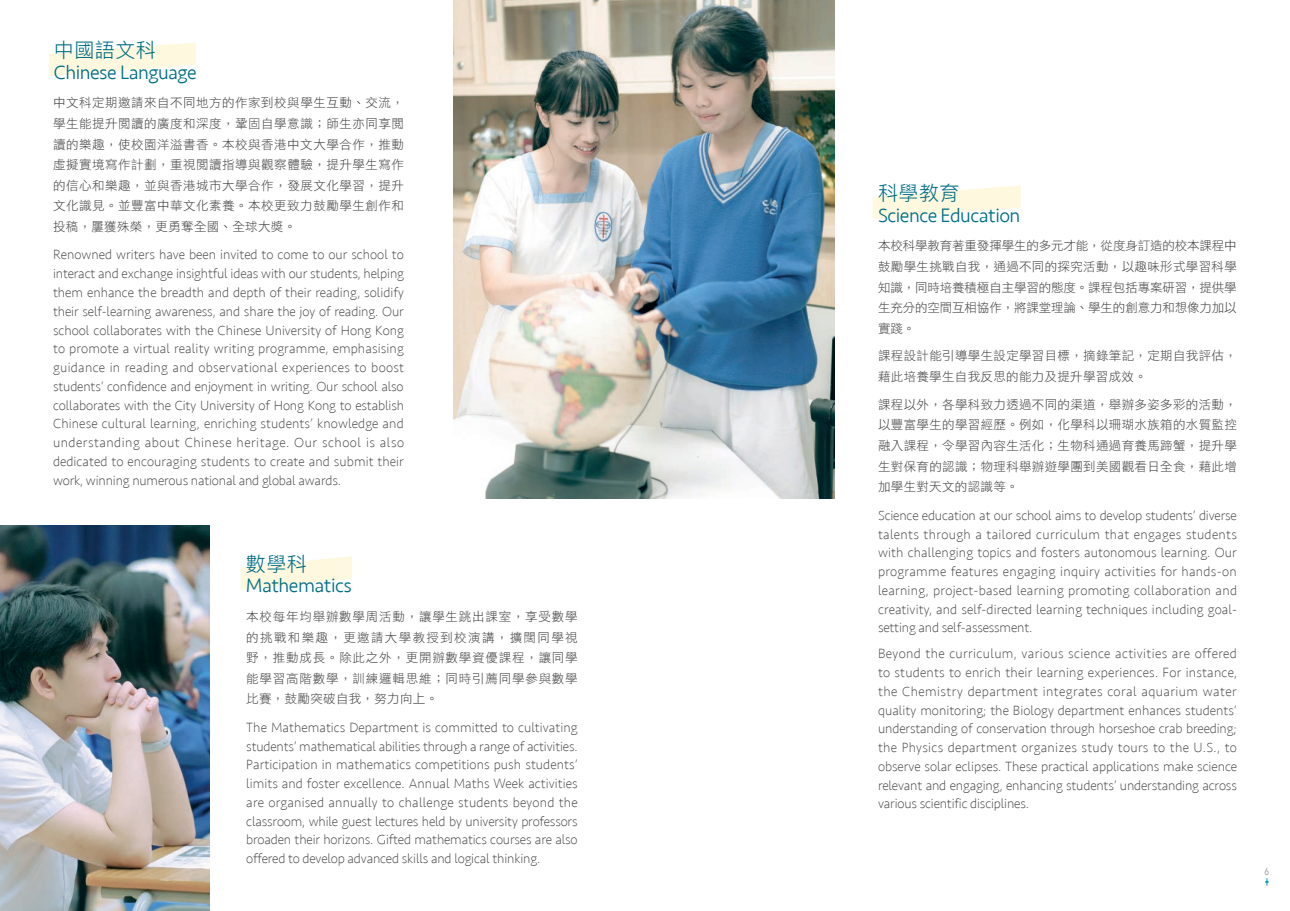
<style>
.page{position:relative;width:1290px;height:911px;background:#fff}
.page>*{position:absolute;margin:0;border:0;box-sizing:border-box;transform-origin:0 0}
.t1{font:300 20px "Seravek";letter-spacing:-.025em;color:#006e84}
.t2{font:300 20px "Ping Fang TC";letter-spacing:.025em;color:#006e84}
.eng_text{font:200 13.75px/18.8px "Seravek";letter-spacing:-.01em;color:#3e3e3f;text-align:justify}
.chi_text{font:12.5px/20.6px "DF Li Hei HK W3";letter-spacing:.025em;color:#3e3e3f;text-align:justify}
.t3{font:10px "Avenir Next Condensed";color:#939598}
</style>
<div class="page">
<svg style="left:1265px;top:878px;width:4px;height:7px"></svg>
<img style="left:0;top:526px;width:209px;height:385px">
<img style="left:454px;top:0;width:380px;height:498px">
<svg style="left:49px;top:43px;width:147px;height:33px"></svg>
<svg style="left:241px;top:556px;width:111px;height:33px"></svg>
<svg style="left:873px;top:185px;width:147px;height:34px"></svg>
<p class="t2" style="left:54px;top:38px;width:104px">中國語文科</p>
<p class="t1" style="left:54px;top:60px;width:144px">Chinese Language</p>
<p class="chi_text" style="left:53px;top:92px;width:352px">中文科定期邀請來自不同地方的作家到校與學生互動、交流，學生能提升閱讀的廣度和深度，鞏固自學意識；師生亦同享閱讀的樂趣，使校園洋溢書香。本校與香港中文大學合作，推動虛擬實境寫作計劃，重視閱讀指導與觀察體驗，提升學生寫作的信心和樂趣，並與香港城市大學合作，發展文化學習，提升文化識見。並豐富中華文化素養。本校更致力鼓勵學生創作和投稿，屢獲殊榮，更勇奪全國、全球大獎。</p>
<p class="eng_text" style="left:53px;top:246px;width:353px">Renowned writers have been invited to come to our school to interact and exchange insightful ideas with our students, helping them enhance the breadth and depth of their reading, solidify their self-learning awareness, and share the joy of reading. Our school collaborates with the Chinese University of Hong Kong to promote a virtual reality writing programme, emphasising guidance in reading and observational experiences to boost students’ confidence and enjoyment in writing. Our school also collaborates with the City University of Hong Kong to establish Chinese cultural learning, enriching students’ knowledge and understanding about Chinese heritage. Our school is also dedicated to encouraging students to create and submit their work, winning numerous national and global awards.</p>
<p class="chi_text" style="left:878px;top:235px;width:360px">本校科學教育著重發揮學生的多元才能，從度身訂造的校本課程中鼓勵學生挑戰自我，通過不同的探究活動，以趣味形式學習科學知識，同時培養積極自主學習的態度。課程包括專案研習，提供學生充分的空間互相協作，將課堂理論、學生的創意力和想像力加以實踐。</p>
<p class="t2" style="left:878px;top:181px;width:83px">科學教育</p>
<p class="t1" style="left:878px;top:203px;width:144px">Science Education</p>
<p class="chi_text" style="left:878px;top:345px;width:360px">課程設計能引導學生設定學習目標，摘錄筆記，定期自我評估，藉此培養學生自我反思的能力及提升學習成效。</p>
<p class="chi_text" style="left:878px;top:394px;width:360px">課程以外，各學科致力透過不同的渠道，舉辦多姿多彩的活動，以豐富學生的學習經歷。例如，化學科以珊瑚水族箱的水質監控融入課程，令學習內容生活化；生物科通過育養馬蹄蟹，提升學生對保育的認識；物理科舉辦遊學團到美國觀看日全食，藉此增加學生對天文的認識等。</p>
<p class="eng_text" style="left:878px;top:506px;width:360px">Science education at our school aims to develop students’ diverse talents through a tailored curriculum that engages students with challenging topics and fosters autonomous learning. Our programme features engaging inquiry activities for hands-on learning, project-based learning promoting collaboration and creativity, and self-directed learning techniques including goal&shy;setting and self-assessment.</p>
<p class="eng_text" style="left:878px;top:644px;width:360px">Beyond the curriculum, various science activities are offered to students to enrich their learning experiences. For instance, the Chemistry department integrates coral aquarium water quality monitoring; the Biology department enhances students’ understanding of conservation through horseshoe crab breeding; the Physics department organizes study tours to the U.S., to observe solar eclipses. These practical applications make science relevant and engaging, enhancing students’ understanding across various scientific disciplines.</p>
<p class="t2" style="left:246px;top:551px;width:63px">數學科</p>
<p class="t1" style="left:246px;top:574px;width:108px">Mathematics</p>
<p class="chi_text" style="left:246px;top:606px;width:333px">本校每年均舉辦數學周活動，讓學生跳出課室，享受數學的挑戰和樂趣，更邀請大學教授到校演講，擴闊同學視野，推動成長。除此之外，更開辦數學資優課程，讓同學能學習高階數學，訓練邏輯思維；同時引薦同學參與數學比賽，鼓勵突破自我，努力向上。</p>
<p class="eng_text" style="left:246px;top:718px;width:333px">The Mathematics Department is committed to cultivating students’ mathematical abilities through a range of activities.<br>Participation in mathematics competitions push students’ limits and foster excellence. Annual Maths Week activities are organised annually to challenge students beyond the classroom, while guest lectures held by university professors broaden their horizons. Gifted mathematics courses are also offered to develop advanced skills and logical thinking.</p>
<p class="t3" style="left:1264px;top:863px;width:6px">6</p>
</div>
